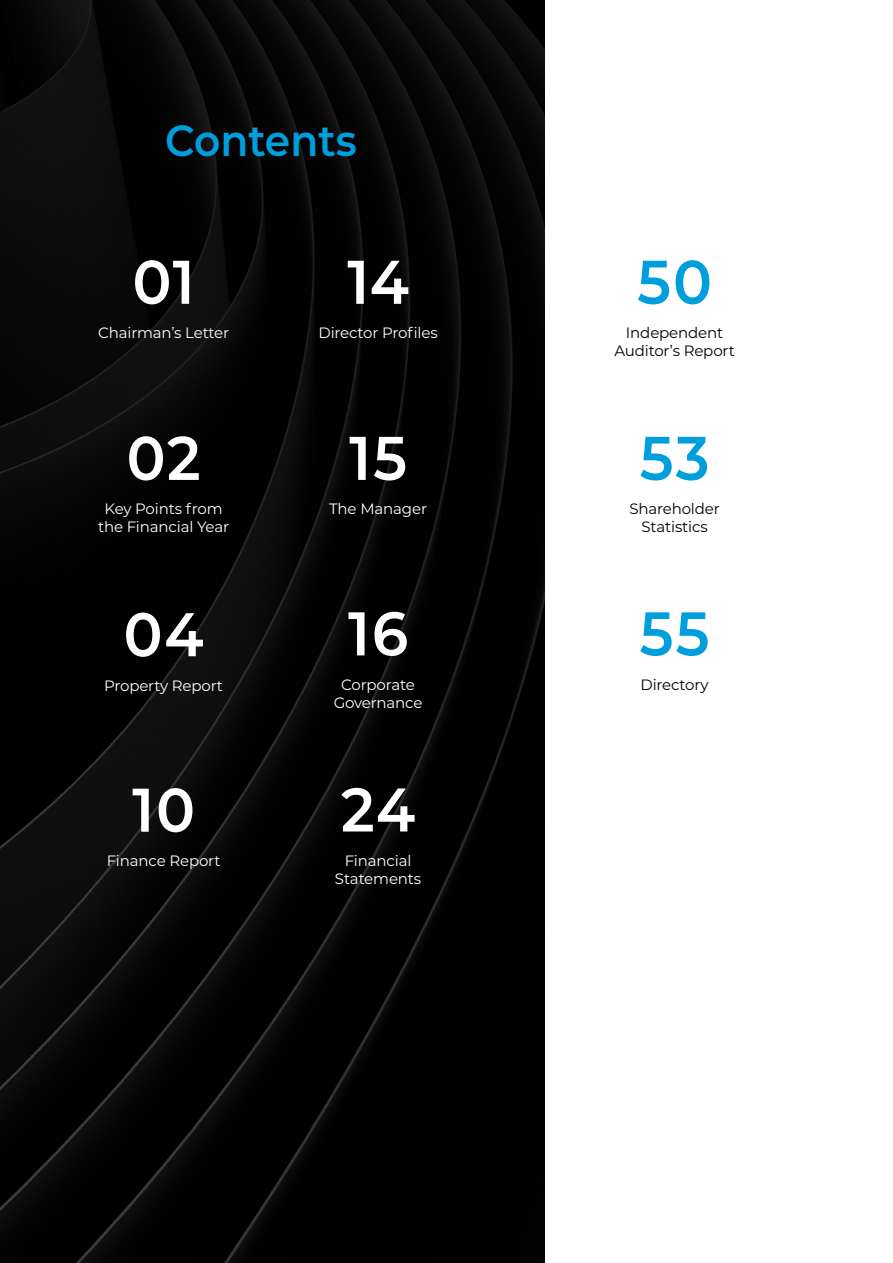
<style>
.page{position:relative;width:893px;height:1263px;background:#fff}
.page>*{position:absolute;margin:0;border:0;box-sizing:border-box;transform-origin:0 0}
.Page_Title{font:600 61.5px "Montserrat";letter-spacing:.03em;color:#fff;scale:.94 1}
.Page_Title-2{font:600 61.5px "Montserrat";color:#009edc;scale:.94 1}
.Page_Title_Big{font:600 43.5px "Montserrat";color:#009edc;scale:.94 1}
.Contents{font:15px/18px "Montserrat";letter-spacing:-.01em;color:#fff;text-align:center}
.Contents-2{font:15px/18px "Montserrat";letter-spacing:-.01em;color:#000;text-align:center}
</style>
<div class="page">
<img style="left:0;top:0;width:544px;height:1263px">
<p class="Page_Title_Big" style="left:165px;top:110px;width:205px">Contents</p>
<p class="Page_Title" style="left:133px;top:238px;width:68px">01</p>
<p class="Page_Title" style="left:347px;top:238px;width:67px">14</p>
<p class="Page_Title-2" style="left:637px;top:238px;width:81px">50</p>
<p class="Contents" style="left:98px;top:323px;width:132px">Chairman’s Letter</p>
<p class="Contents" style="left:318px;top:323px;width:121px">Director Profiles</p>
<p class="Contents-2" style="left:614px;top:323px;width:122px">Independent<br>Auditor’s Report</p>
<p class="Page_Title" style="left:127px;top:414px;width:80px">02</p>
<p class="Page_Title" style="left:349px;top:414px;width:63px">15</p>
<p class="Page_Title-2" style="left:640px;top:414px;width:76px">53</p>
<p class="Contents" style="left:98px;top:499px;width:132px">Key Points from the Financial Year</p>
<p class="Contents" style="left:329px;top:499px;width:99px">The Manager</p>
<p class="Contents-2" style="left:629px;top:499px;width:92px">Shareholder<br>Statistics</p>
<p class="Page_Title" style="left:124px;top:591px;width:87px">04</p>
<p class="Page_Title" style="left:348px;top:590px;width:66px">16</p>
<p class="Page_Title-2" style="left:640px;top:590px;width:76px">55</p>
<p class="Contents" style="left:104px;top:676px;width:120px">Property Report</p>
<p class="Contents" style="left:334px;top:675px;width:90px">Corporate<br>Governance</p>
<p class="Contents-2" style="left:640px;top:675px;width:70px">Directory</p>
<p class="Page_Title" style="left:132px;top:766px;width:68px">10</p>
<p class="Contents" style="left:107px;top:851px;width:115px">Finance Report</p>
<p class="Page_Title" style="left:341px;top:766px;width:80px">24</p>
<p class="Contents" style="left:335px;top:851px;width:88px">Financial<br>Statements</p>
</div>
